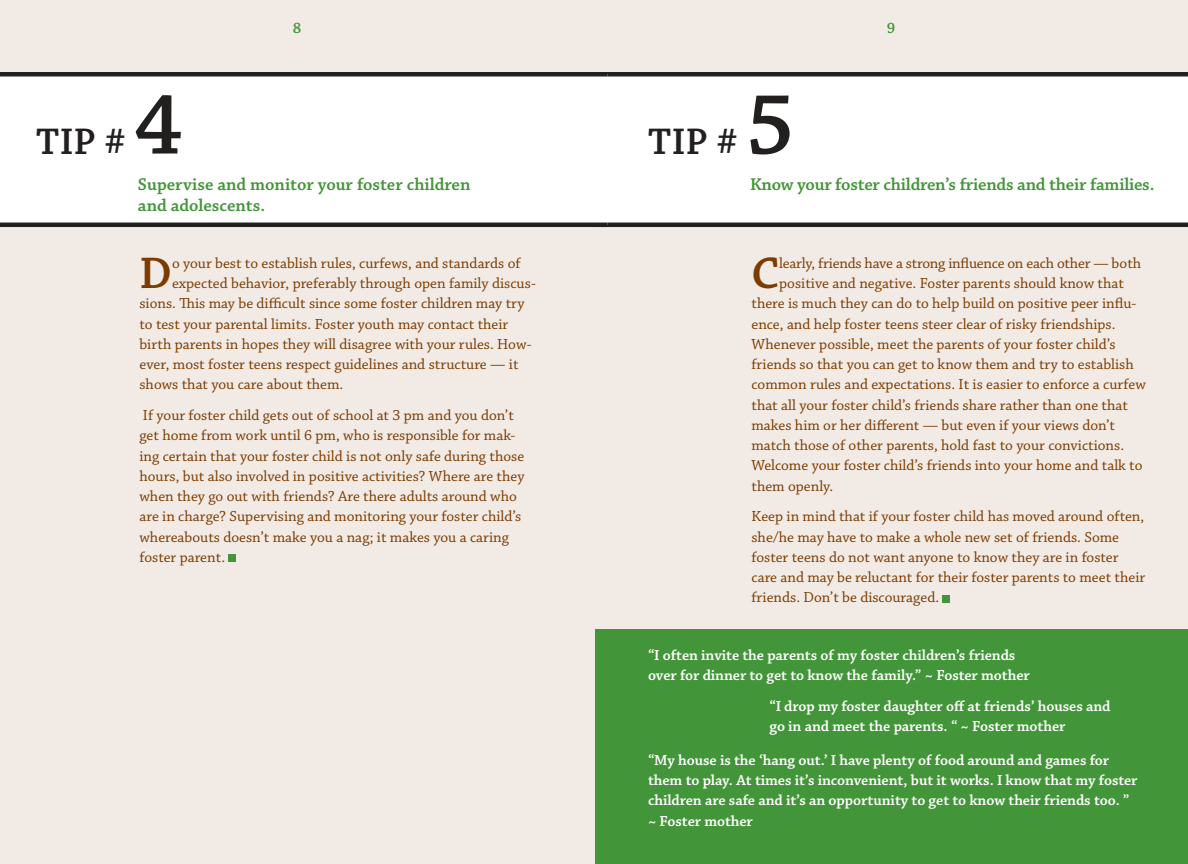
<style>
.page{position:relative;width:1188px;height:864px;background:#fff}
.page>*{position:absolute;margin:0;border:0;box-sizing:border-box;transform-origin:0 0}
.t1{font:600 90px "Chaparral Pro";color:#221f1f}
.t2{font:600 46.5px "Chaparral Pro";color:#7c3b00}
.t3{font:600 39px "Chaparral Pro";letter-spacing:.01em;color:#221f1f}
.t4{font:600 18px/21px "Chaparral Pro";letter-spacing:-.005em;color:#439539}
.t5{font:600 15.75px "Chaparral Pro";color:#439539}
.t6{font:15.3px/20.2px "Chaparral Pro";color:#7c3b00}
.t7{font:600 15.3px/20.2px "Chaparral Pro";letter-spacing:-.005em;color:#fff}
</style>
<div class="page">
<div style="left:0;top:0;width:594px;height:864px;background:#f2ebe5"></div>
<div style="left:594px;top:0;width:594px;height:864px;background:#f2ebe5"></div>
<div style="left:608px;top:76px;width:580px;height:147px;background:#fff"></div>
<hr style="left:594px;top:223px;width:594px;height:4px;background:#221f1f">
<hr style="left:594px;top:72px;width:594px;height:4px;background:#221f1f">
<div style="left:943px;top:595px;width:7px;height:7px;background:#439539"></div>
<div style="left:595px;top:629px;width:593px;height:235px;background:#439539"></div>
<div style="left:1px;top:75px;width:606px;height:149px;background:#fff"></div>
<div style="left:0;top:74px;width:608px;height:151px;border:2px solid #fff"></div>
<hr style="left:0;top:223px;width:608px;height:4px;background:#221f1f">
<hr style="left:0;top:72px;width:608px;height:4px;background:#221f1f">
<div style="left:229px;top:554px;width:7px;height:8px;background:#439539"></div>
<p class="t5" style="left:293px;top:19px;width:10px">8</p>
<p class="t5" style="left:887px;top:19px;width:10px">9</p>
<h3 class="t3" style="left:36px;top:119px;width:91px">TIP #</h3>
<h1 class="t1" style="left:134px;top:74px;width:50px">4</h1>
<p class="t4" style="left:138px;top:174px;width:334px">Supervise and monitor your foster children and adolescents.</p>
<h2 class="t2" style="left:140px;top:247px;width:34px">D</h2>
<p class="t6" style="left:172px;top:254px;width:350px">o your best to establish rules, curfews, and standards of</p>
<p class="t6" style="left:172px;top:274px;width:365px">expected behavior, preferably through open family discus-</p>
<p class="t6" style="left:140px;top:294px;width:387px">sions. This may be difficult since some foster children may try</p>
<p class="t6" style="left:140px;top:314px;width:370px">to test your parental limits. Foster youth may contact their</p>
<p class="t6" style="left:140px;top:335px;width:394px">birth parents in hopes they will disagree with your rules. How-</p>
<p class="t6" style="left:140px;top:355px;width:381px">ever, most foster teens respect guidelines and structure — it</p>
<p class="t6" style="left:140px;top:375px;width:205px">shows that you care about them.</p>
<p class="t6" style="left:140px;top:406px;width:387px">If your foster child gets out of school at 3 pm and you don’t get home from work until 6 pm, who is responsible for mak&shy;ing certain that your foster child is not only safe during those hours, but also involved in positive activities? Where are they when they go out with friends? Are there adults around who are in charge? Supervising and monitoring your foster child’s whereabouts doesn’t make you a nag; it makes you a caring foster parent.</p>
<h3 class="t3" style="left:648px;top:119px;width:91px">TIP #</h3>
<h1 class="t1" style="left:746px;top:74px;width:50px">5</h1>
<p class="t4" style="left:750px;top:174px;width:406px">Know your foster children’s friends and their families.</p>
<h2 class="t2" style="left:752px;top:247px;width:29px">C</h2>
<p class="t6" style="left:779px;top:254px;width:364px">learly, friends have a strong influence on each other — both</p>
<p class="t6" style="left:779px;top:274px;width:346px">positive and negative. Foster parents should know that</p>
<p class="t6" style="left:752px;top:294px;width:386px">there is much they can do to help build on positive peer influ-</p>
<p class="t6" style="left:752px;top:314px;width:366px">ence, and help foster teens steer clear of risky friendships.</p>
<p class="t6" style="left:752px;top:335px;width:366px">Whenever possible, meet the parents of your foster child’s</p>
<p class="t6" style="left:752px;top:355px;width:384px">friends so that you can get to know them and try to establish</p>
<p class="t6" style="left:752px;top:375px;width:396px">common rules and expectations. It is easier to enforce a curfew</p>
<p class="t6" style="left:752px;top:395px;width:378px">that all your foster child’s friends share rather than one that</p>
<p class="t6" style="left:752px;top:416px;width:365px">makes him or her different — but even if your views don’t</p>
<p class="t6" style="left:752px;top:436px;width:374px">match those of other parents, hold fast to your convictions.</p>
<p class="t6" style="left:752px;top:456px;width:392px">Welcome your foster child’s friends into your home and talk to</p>
<p class="t6" style="left:752px;top:476px;width:83px">them openly.</p>
<p class="t6" style="left:752px;top:507px;width:395px">Keep in mind that if your foster child has moved around often, she/he may have to make a whole new set of friends. Some foster teens do not want anyone to know they are in foster care and may be reluctant for their foster parents to meet their friends. Don’t be discouraged.</p>
<p class="t7" style="left:648px;top:645px;width:383px">“I often invite the parents of my foster children’s friends over for dinner to get to know the family.” ~ Foster mother</p>
<p class="t7" style="left:770px;top:696px;width:343px">“I drop my foster daughter off at friends’ houses and go in and meet the parents. “ ~ Foster mother</p>
<p class="t7" style="left:648px;top:750px;width:491px">“My house is the ‘hang out.’ I have plenty of food around and games for them to play. At times it’s inconvenient, but it works. I know that my foster children are safe and it’s an opportunity to get to know their friends too. ” ~ Foster mother</p>
</div>
